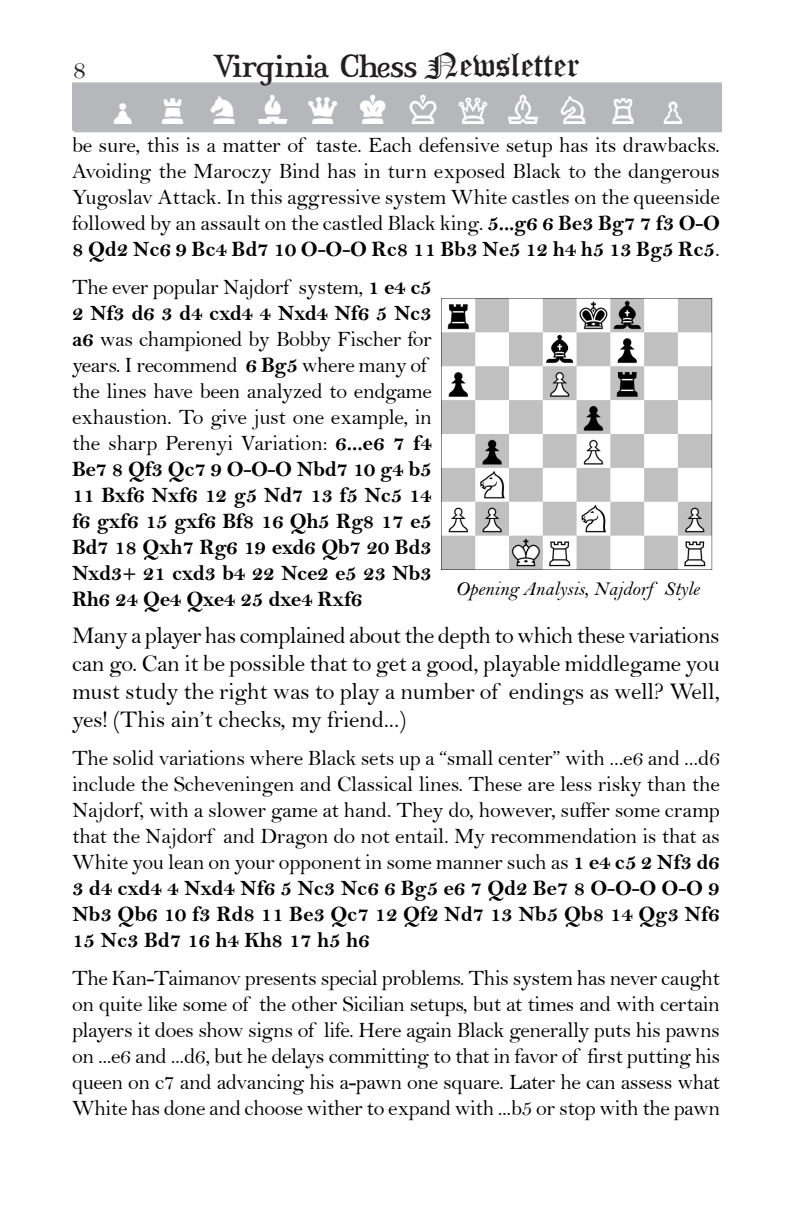
<style>
.page{position:relative;width:792px;height:1224px;background:#fff}
.page>*{position:absolute;margin:0;border:0;box-sizing:border-box;transform-origin:0 0}
.t1{font:36px "Chess Piece";letter-spacing:.39em;color:#fff}
.t2{font:28px "Mary Jane Antique";letter-spacing:-.03em;color:#231f20}
.t3{font:28px "Bell";color:#231f20}
.t4{font:24px/28px "Bell";letter-spacing:-.01em;color:#000;text-align:justify}
.t5{font:22px/26px "Bell";letter-spacing:-.015em;color:#000;text-align:justify}
.t6{font:22px/26px "Bell MT Bold";letter-spacing:-.01em;color:#000;text-align:justify}
.t7{font:20px "Bell MT Italic";letter-spacing:-.01em;color:#000}
.s1{font-family:"Old English Text";font-size:34px}
.s2{font-family:"Bell MT Bold"}
.s3{font-family:"Bell"}
</style>
<div class="page">
<div style="left:72px;top:82px;width:650px;height:49px;background:#b6b7bb;border:2px solid #b6b7bb"></div>
<div style="left:74px;top:90px;width:648px;height:42px;border:2px solid #b6b7bb"></div>
<img style="left:441px;top:299px;width:272px;height:270px">
<p class="t3" style="left:72px;top:53px;width:15px">8</p>
<p class="t2" style="left:214px;top:41px;width:367px">Virginia Chess <span class="s1">Newsletter</span></p>
<h1 class="t1" style="left:105px;top:90px;width:588px">otjnwlkqbhrp</h1>
<p class="t5" style="left:72px;top:131px;width:650px">be sure, this is a matter of taste. Each defensive setup has its drawbacks.<br>Avoiding the Maroczy Bind has in turn exposed Black to the dangerous Yugoslav Attack. In this aggressive system White castles on the queenside followed by an assault on the castled Black king. <span class="s2">5...g6 6 Be3 Bg7 7 f3 O-O</span></p>
<p class="t6" style="left:72px;top:235px;width:649px">8 Qd2 Nc6 9 Bc4 Bd7 10 O-O-O Rc8 11 Bb3 Ne5 12 h4 h5 13 Bg5 Rc5<span class="s3">.</span></p>
<p class="t5" style="left:72px;top:273px;width:361px">The ever popular Najdorf system, <span class="s2">1 e4 c5</span></p>
<p class="t6" style="left:72px;top:299px;width:361px">2 Nf3 d6 3 d4 cxd4 4 Nxd4 Nf6 5 Nc3</p>
<p class="t5" style="left:72px;top:325px;width:362px;text-align:left"><span class="s2">a6</span> was championed by Bobby Fischer for years. I recommend <span class="s2">6 Bg5</span> where many of the lines have been analyzed to endgame exhaustion. To give just one example, in the sharp Perenyi Variation: <span class="s2">6...e6 7 f4</span></p>
<p class="t6" style="left:72px;top:455px;width:361px">Be7 8 Qf3 Qc7 9 O-O-O Nbd7 10 g4 b5<br>11 Bxf6 Nxf6 12 g5 Nd7 13 f5 Nc5 14 f6 gxf6 15 gxf6 Bf8 16 Qh5 Rg8 17 e5<br>Bd7 18 Qxh7 Rg6 19 exd6 Qb7 20 Bd3<br>Nxd3+ 21 cxd3 b4 22 Nce2 e5 23 Nb3<br>Rh6 24 Qe4 Qxe4 25 dxe4 Rxf6</p>
<p class="t7" style="left:456px;top:577px;width:245px">Opening Analysis, Najdorf Style</p>
<p class="t4" style="left:72px;top:621px;width:650px">Many a player has complained about the depth to which these variations can go. Can it be possible that to get a good, playable middlegame you must study the right was to play a number of endings as well? Well, yes! (This ain’t checks, my friend...)</p>
<p class="t5" style="left:72px;top:745px;width:650px">The solid variations where Black sets up a “small center” with ...e6 and ...d6 include the Scheveningen and Classical lines. These are less risky than the Najdorf, with a slower game at hand. They do, however, suffer some cramp that the Najdorf and Dragon do not entail. My recommendation is that as White you lean on your opponent in some manner such as <span class="s2">1 e4 c5 2 Nf3 d6</span></p>
<p class="t6" style="left:72px;top:875px;width:649px">3 d4 cxd4 4 Nxd4 Nf6 5 Nc3 Nc6 6 Bg5 e6 7 Qd2 Be7 8 O-O-O O-O 9<br>Nb3 Qb6 10 f3 Rd8 11 Be3 Qc7 12 Qf2 Nd7 13 Nb5 Qb8 14 Qg3 Nf6<br>15 Nc3 Bd7 16 h4 Kh8 17 h5 h6</p>
<p class="t5" style="left:72px;top:965px;width:650px">The Kan-Taimanov presents special problems. This system has never caught on quite like some of the other Sicilian setups, but at times and with certain players it does show signs of life. Here again Black generally puts his pawns on ...e6 and ...d6, but he delays committing to that in favor of first putting his queen on c7 and advancing his a-pawn one square. Later he can assess what White has done and choose wither to expand with ...b5 or stop with the pawn</p>
</div>
